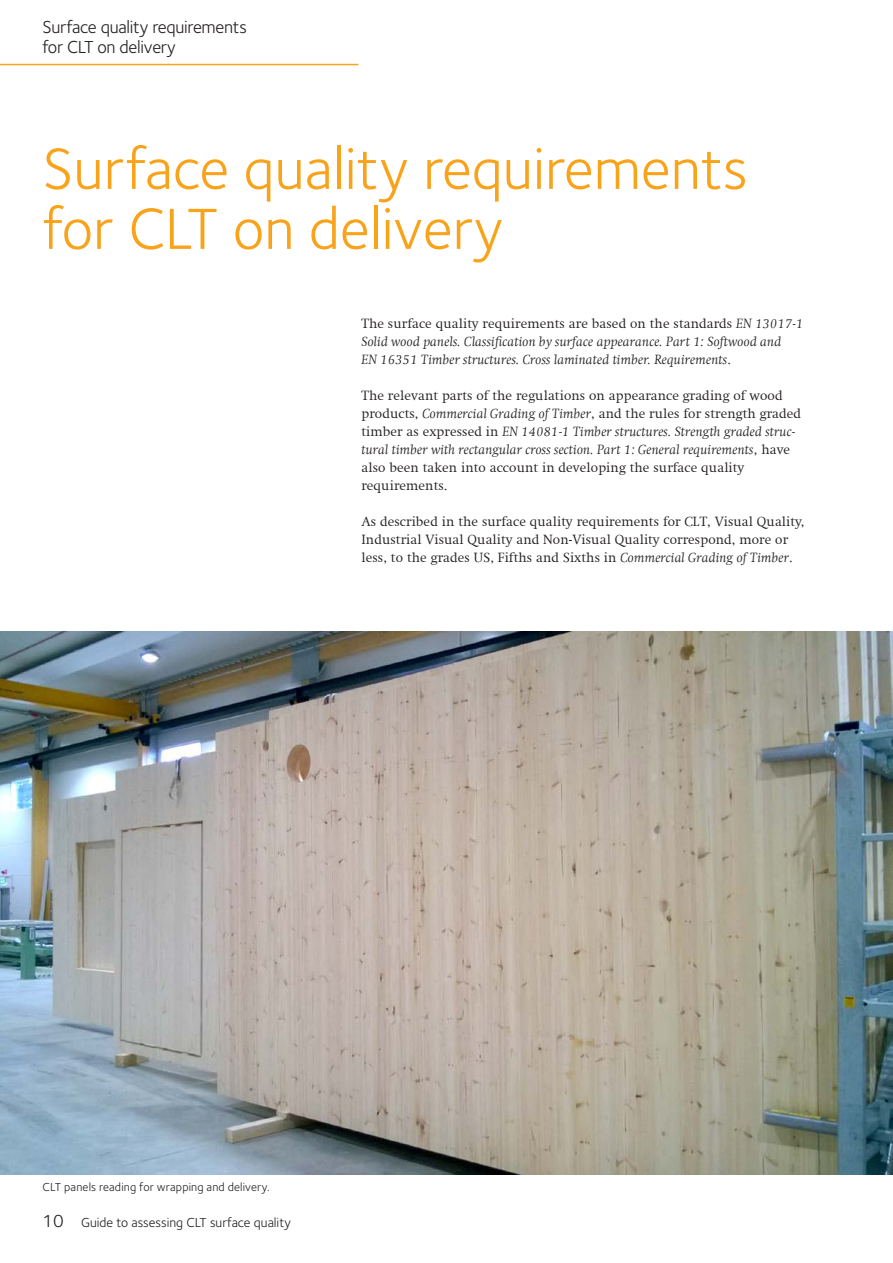
<style>
.page{position:relative;width:893px;height:1263px;background:#fff}
.page>*{position:absolute;margin:0;border:0;box-sizing:border-box;transform-origin:0 0}
.t1{font:60px/60px "Foundry Sterling";color:#f9a31b}
.t2{font:18px/19.5px "Foundry Sterling";letter-spacing:-.015em;color:#231f20}
.t3{font:300 13.5px/18px "Swift Com";letter-spacing:.01em;color:#231f20}
.t4{font:italic 300 13.5px/18px "Swift Com";letter-spacing:.01em;color:#231f20}
.t5{font:13.5px "Foundry Sterling";color:#231f20}
.t6{font:12px "Foundry Sterling";letter-spacing:.015em;color:#231f20}
.s1{font-style:normal}
.s2{font-style:italic}
.s3{font-size:18px}
</style>
<div class="page">
<hr style="left:0;top:64px;width:358px;height:1px;background:#f9a31b">
<img style="left:0;top:631px;width:893px;height:543px">
<h2 class="t2" style="left:43px;top:18px;width:206px">Surface quality requirements for CLT on delivery</h2>
<h1 class="t1" style="left:43px;top:139px;width:707px">Surface quality requirements for CLT on delivery</h1>
<p class="t4" style="left:361px;top:315px;width:443px"><span class="s1">The surface quality requirements are based on the standards</span> EN 13017-1<br>Solid wood panels. Classification by surface appearance. Part 1: Softwood and<br>EN 16351 Timber structures. Cross laminated timber. Requirements<span class="s1">.</span></p>
<p class="t3" style="left:361px;top:387px;width:441px">The relevant parts of the regulations on appearance grading of wood products, <span class="s2">Commercial Grading of Timber</span>, and the rules for strength graded timber as expressed in <span class="s2">EN 14081-1 Timber structures. Strength graded struc&shy;tural timber with rectangular cross section. Part 1: General requirements</span>, have also been taken into account in developing the surface quality requirements.</p>
<p class="t3" style="left:361px;top:513px;width:445px">As described in the surface quality requirements for CLT, Visual Quality,<br>Industrial Visual Quality and Non-Visual Quality correspond, more or less, to the grades US, Fifths and Sixths in <span class="s2">Commercial Grading of Timber</span>.</p>
<p class="t6" style="left:43px;top:1180px;width:229px">CLT panels reading for wrapping and delivery.</p>
<p class="t5" style="left:43px;top:1215px;width:250px"><span class="s3">10</span> Guide to assessing CLT surface quality</p>
</div>
